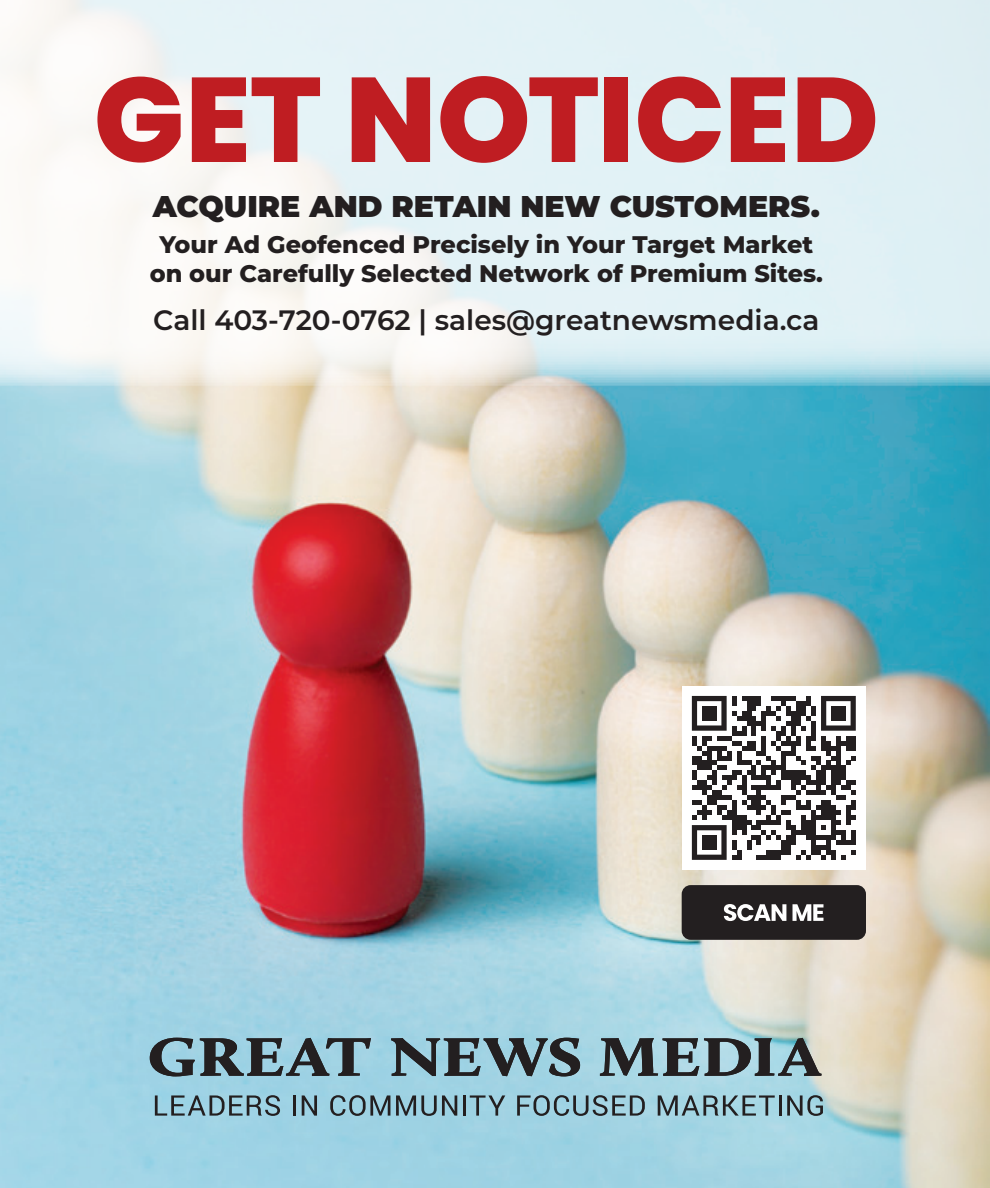
<style>
.page{position:relative;width:990px;height:1188px;background:#fff}
.page>*{position:absolute;margin:0;border:0;box-sizing:border-box;transform-origin:0 0}
.t1{font:800 120px "Poppins";letter-spacing:-.005em;color:#bf1d22}
.t2{font:900 30px "Montserrat";color:#231f20}
.t3{font:600 28px "Montserrat";color:#231f20}
.t4{font:800 24px/28.8px "Montserrat";color:#231f20;text-align:center}
</style>
<div class="page">
<img style="left:0;top:386px;width:990px;height:802px">
<svg style="left:0;top:0;width:990px;height:386px;fill:#e3f2f6"></svg>
<div style="left:682px;top:686px;width:184px;height:184px;background:#fff"></div>
<svg style="left:692px;top:696px;width:164px;height:164px"></svg>
<div style="left:702px;top:706px;width:15px;height:15px;background:#231f20"></div>
<div style="left:831px;top:706px;width:15px;height:15px;background:#231f20"></div>
<div style="left:702px;top:835px;width:15px;height:15px;background:#231f20"></div>
<div style="left:682px;top:885px;width:184px;height:55px;background:#231f20;border-radius:9px"></div>
<svg style="left:724px;top:904px;width:99px;height:17px"></svg>
<svg style="left:155px;top:1095px;width:125px;height:21px;background:#7799a6"></svg>
<hr style="left:293px;top:1095px;width:3px;height:21px;background:#231f20">
<svg style="left:302px;top:1095px;width:15px;height:21px"></svg>
<svg style="left:330px;top:1095px;width:60px;height:21px"></svg>
<svg style="left:396px;top:1095px;width:61px;height:21px"></svg>
<hr style="left:463px;top:1095px;width:3px;height:21px;background:#231f20">
<svg style="left:470px;top:1095px;width:35px;height:21px"></svg>
<svg style="left:517px;top:1095px;width:128px;height:21px;background:#799aa6"></svg>
<svg style="left:658px;top:1095px;width:117px;height:21px;background:#7c9ca5"></svg>
<hr style="left:779px;top:1095px;width:3px;height:21px;background:#231f20">
<svg style="left:787px;top:1095px;width:36px;height:21px"></svg>
<svg style="left:150px;top:1038px;width:221px;height:38px;background:#67818b"></svg>
<svg style="left:391px;top:1038px;width:189px;height:38px;background:#668089"></svg>
<svg style="left:600px;top:1038px;width:222px;height:38px;background:#6d8288"></svg>
<p class="t1" style="left:94px;top:50px;width:787px">GET NOTICED</p>
<p class="t2" style="left:153px;top:184px;width:669px">ACQUIRE AND RETAIN NEW CUSTOMERS.</p>
<p class="t4" style="left:150px;top:229px;width:675px">Your Ad Geofenced Precisely in Your Target Market on our Carefully Selected Network of Premium Sites.</p>
<p class="t3" style="left:153px;top:300px;width:668px">Call 403-720-0762 | sales@greatnewsmedia.ca</p>
</div>
